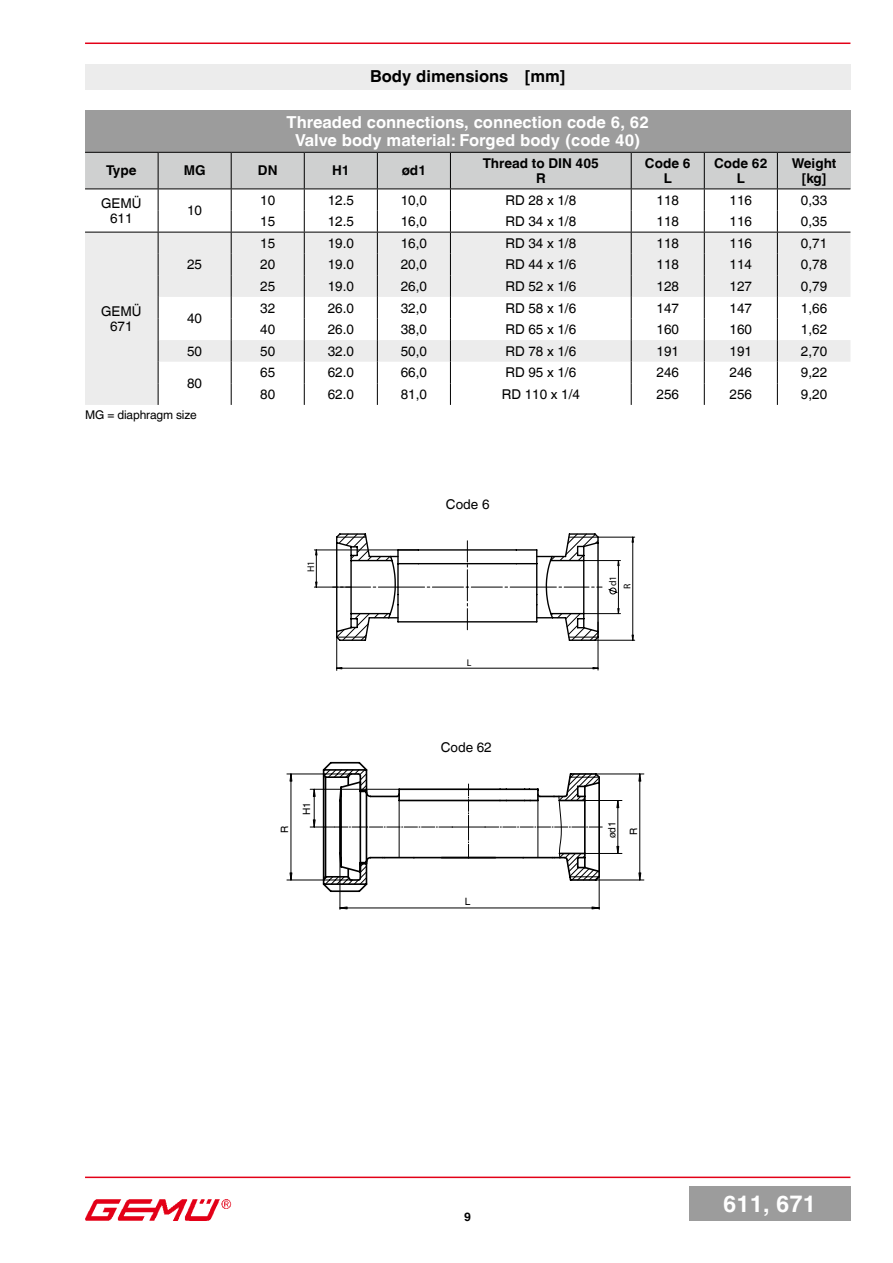
<style>
.page{position:relative;width:893px;height:1263px;background:#fff}
.page>*{position:absolute;margin:0;border:0;box-sizing:border-box;transform-origin:0 0}
.t1{font:700 23.25px "Helvetica World";color:#fff}
.t2{font:700 16.5px/18px "Helvetica World";color:#fff;text-align:center}
.t3{font:700 16.5px "Helvetica World";color:#000}
.t4{font:13.5px/15px "Helvetica World";color:#000;text-align:center}
.t5{font:700 13.5px/15px "Helvetica World";color:#000;text-align:center}
.t6{font:12px "Helvetica World";letter-spacing:-.01em;color:#000}
.t7{font:700 12px "Helvetica World";color:#000}
.t8{font:10.05px "Helvetica World";color:#000}
.t9{font:9.75px "Helvetica";color:#000}
</style>
<div class="page">
<hr style="left:85px;top:43px;width:765px;height:1px;background:#e30017">
<hr style="left:85px;top:1176px;width:765px;height:2px;background:#e30017">
<img style="left:85px;top:1199px;width:147px;height:21px">
<div style="left:689px;top:1186px;width:161px;height:34px;background:#9c9c9c"></div>
<hr style="left:632px;top:537px;width:1px;height:103px;background:#000">
<hr style="left:595px;top:640px;width:40px;height:1px;background:#000">
<hr style="left:598px;top:537px;width:37px;height:1px;background:#000">
<svg style="left:333px;top:533px;width:269px;height:109px"></svg>
<svg style="left:608px;top:587px;width:10px;height:7px"></svg>
<hr style="left:618px;top:560px;width:1px;height:54px;background:#000">
<hr style="left:584px;top:613px;width:36px;height:1px;background:#000">
<hr style="left:584px;top:560px;width:36px;height:1px;background:#000">
<hr style="left:337px;top:668px;width:261px;height:1px;background:#000">
<hr style="left:598px;top:622px;width:1px;height:48px;background:#000">
<hr style="left:336px;top:637px;width:1px;height:33px;background:#000">
<hr style="left:316px;top:550px;width:1px;height:37px;background:#000">
<hr style="left:314px;top:550px;width:104px;height:1px;background:#000">
<hr style="left:314px;top:587px;width:37px;height:1px;background:#000">
<hr style="left:340px;top:853px;width:1px;height:56px;background:#000">
<hr style="left:599px;top:877px;width:1px;height:32px;background:#000">
<hr style="left:340px;top:908px;width:259px;height:1px;background:#000">
<hr style="left:596px;top:774px;width:48px;height:1px;background:#000">
<hr style="left:596px;top:880px;width:48px;height:1px;background:#000">
<hr style="left:639px;top:774px;width:1px;height:106px;background:#000">
<hr style="left:585px;top:800px;width:37px;height:1px;background:#000">
<hr style="left:585px;top:853px;width:37px;height:1px;background:#000">
<hr style="left:617px;top:800px;width:1px;height:53px;background:#000">
<svg style="left:310px;top:761px;width:292px;height:132px"></svg>
<hr style="left:287px;top:774px;width:37px;height:1px;background:#000">
<hr style="left:287px;top:880px;width:37px;height:1px;background:#000">
<hr style="left:291px;top:774px;width:1px;height:106px;background:#000">
<div style="left:85px;top:64px;width:765px;height:25px;background:#ececec"></div>
<div style="left:85px;top:111px;width:765px;height:41px;background:#9c9c9c"></div>
<div style="left:777px;top:152px;width:73px;height:37px;background:#cfd0d0"></div>
<svg style="left:778px;top:233px;width:72px;height:129px;fill:#ececec"></svg>
<hr style="left:777px;top:152px;width:73px;height:1px;background:#000">
<hr style="left:777px;top:189px;width:73px;height:1px;background:#000">
<hr style="left:777px;top:232px;width:73px;height:1px;background:#000">
<svg style="left:85px;top:152px;width:693px;height:253px"></svg>
<p class="t3" style="left:370px;top:67px;width:197px">Body dimensions [mm]</p>
<p class="t2" style="left:287px;top:114px;width:364px">Threaded connections, connection code 6, 62<br>Valve body material: Forged body (code 40)</p>
<p class="t5" style="left:106px;top:163px;width:32px">Type</p>
<p class="t5" style="left:184px;top:163px;width:23px">MG</p>
<p class="t5" style="left:258px;top:163px;width:21px">DN</p>
<p class="t5" style="left:332px;top:163px;width:19px">H1</p>
<p class="t5" style="left:402px;top:163px;width:26px">ød1</p>
<p class="t5" style="left:483px;top:156px;width:118px">Thread to DIN 405<br>R</p>
<p class="t5" style="left:645px;top:156px;width:47px">Code 6<br>L</p>
<p class="t5" style="left:714px;top:156px;width:55px">Code 62<br>L</p>
<p class="t5" style="left:792px;top:156px;width:46px">Weight [kg]</p>
<p class="t4" style="left:101px;top:196px;width:42px">GEMÜ<br>611</p>
<p class="t4" style="left:187px;top:203px;width:17px">10</p>
<p class="t4" style="left:260px;top:192px;width:17px">10</p>
<p class="t4" style="left:328px;top:192px;width:28px">12.5</p>
<p class="t4" style="left:401px;top:192px;width:28px">10,0</p>
<p class="t4" style="left:505px;top:192px;width:72px">RD 28 x 1/8</p>
<p class="t4" style="left:656px;top:192px;width:24px">118</p>
<p class="t4" style="left:730px;top:192px;width:24px">116</p>
<p class="t4" style="left:801px;top:192px;width:28px">0,33</p>
<p class="t4" style="left:260px;top:214px;width:17px">15</p>
<p class="t4" style="left:328px;top:214px;width:28px">12.5</p>
<p class="t4" style="left:401px;top:214px;width:28px">16,0</p>
<p class="t4" style="left:505px;top:214px;width:72px">RD 34 x 1/8</p>
<p class="t4" style="left:656px;top:214px;width:24px">118</p>
<p class="t4" style="left:730px;top:214px;width:24px">116</p>
<p class="t4" style="left:801px;top:214px;width:28px">0,35</p>
<p class="t4" style="left:101px;top:304px;width:42px">GEMÜ<br>671</p>
<p class="t4" style="left:187px;top:257px;width:17px">25</p>
<p class="t4" style="left:187px;top:311px;width:17px">40</p>
<p class="t4" style="left:260px;top:236px;width:17px">15</p>
<p class="t4" style="left:328px;top:236px;width:28px">19.0</p>
<p class="t4" style="left:401px;top:236px;width:28px">16,0</p>
<p class="t4" style="left:505px;top:236px;width:72px">RD 34 x 1/8</p>
<p class="t4" style="left:656px;top:236px;width:24px">118</p>
<p class="t4" style="left:730px;top:236px;width:24px">116</p>
<p class="t4" style="left:801px;top:236px;width:28px">0,71</p>
<p class="t4" style="left:260px;top:257px;width:17px">20</p>
<p class="t4" style="left:328px;top:257px;width:28px">19.0</p>
<p class="t4" style="left:401px;top:257px;width:28px">20,0</p>
<p class="t4" style="left:505px;top:257px;width:72px">RD 44 x 1/6</p>
<p class="t4" style="left:656px;top:257px;width:24px">118</p>
<p class="t4" style="left:730px;top:257px;width:24px">114</p>
<p class="t4" style="left:801px;top:257px;width:28px">0,78</p>
<p class="t4" style="left:260px;top:279px;width:17px">25</p>
<p class="t4" style="left:328px;top:279px;width:28px">19.0</p>
<p class="t4" style="left:401px;top:279px;width:28px">26,0</p>
<p class="t4" style="left:505px;top:279px;width:72px">RD 52 x 1/6</p>
<p class="t4" style="left:656px;top:279px;width:24px">128</p>
<p class="t4" style="left:730px;top:279px;width:24px">127</p>
<p class="t4" style="left:801px;top:279px;width:28px">0,79</p>
<p class="t4" style="left:260px;top:300px;width:17px">32</p>
<p class="t4" style="left:328px;top:300px;width:28px">26.0</p>
<p class="t4" style="left:401px;top:300px;width:28px">32,0</p>
<p class="t4" style="left:505px;top:300px;width:72px">RD 58 x 1/6</p>
<p class="t4" style="left:656px;top:300px;width:24px">147</p>
<p class="t4" style="left:730px;top:300px;width:24px">147</p>
<p class="t4" style="left:801px;top:300px;width:28px">1,66</p>
<p class="t4" style="left:260px;top:322px;width:17px">40</p>
<p class="t4" style="left:328px;top:322px;width:28px">26.0</p>
<p class="t4" style="left:401px;top:322px;width:28px">38,0</p>
<p class="t4" style="left:505px;top:322px;width:72px">RD 65 x 1/6</p>
<p class="t4" style="left:656px;top:322px;width:24px">160</p>
<p class="t4" style="left:730px;top:322px;width:24px">160</p>
<p class="t4" style="left:801px;top:322px;width:28px">1,62</p>
<p class="t4" style="left:187px;top:344px;width:17px">50</p>
<p class="t4" style="left:260px;top:344px;width:17px">50</p>
<p class="t4" style="left:328px;top:344px;width:28px">32.0</p>
<p class="t4" style="left:401px;top:344px;width:28px">50,0</p>
<p class="t4" style="left:505px;top:344px;width:72px">RD 78 x 1/6</p>
<p class="t4" style="left:656px;top:344px;width:24px">191</p>
<p class="t4" style="left:730px;top:344px;width:24px">191</p>
<p class="t4" style="left:801px;top:344px;width:28px">2,70</p>
<p class="t4" style="left:187px;top:376px;width:17px">80</p>
<p class="t4" style="left:260px;top:365px;width:17px">65</p>
<p class="t4" style="left:328px;top:365px;width:28px">62.0</p>
<p class="t4" style="left:401px;top:365px;width:28px">66,0</p>
<p class="t4" style="left:505px;top:365px;width:72px">RD 95 x 1/6</p>
<p class="t4" style="left:656px;top:365px;width:24px">246</p>
<p class="t4" style="left:730px;top:365px;width:24px">246</p>
<p class="t4" style="left:801px;top:365px;width:28px">9,22</p>
<p class="t4" style="left:260px;top:387px;width:17px">80</p>
<p class="t4" style="left:328px;top:387px;width:28px">62.0</p>
<p class="t4" style="left:401px;top:387px;width:28px">81,0</p>
<p class="t4" style="left:502px;top:387px;width:80px">RD 110 x 1/4</p>
<p class="t4" style="left:656px;top:387px;width:24px">256</p>
<p class="t4" style="left:730px;top:387px;width:24px">256</p>
<p class="t4" style="left:801px;top:387px;width:28px">9,20</p>
<p class="t6" style="left:85px;top:408px;width:113px">MG = diaphragm size</p>
<p class="t9" style="left:306px;top:572px;width:13px;rotate:-90deg">H1</p>
<p class="t8" style="left:279px;top:832px;width:9px;rotate:-90deg">R</p>
<p class="t8" style="left:301px;top:815px;width:14px;rotate:-90deg">H1</p>
<p class="t4" style="left:446px;top:497px;width:45px">Code 6</p>
<p class="t9" style="left:467px;top:658px;width:6px">L</p>
<p class="t4" style="left:441px;top:740px;width:53px">Code 62</p>
<p class="t8" style="left:465px;top:895px;width:7px">L</p>
<p class="t7" style="left:464px;top:1209px;width:8px">9</p>
<p class="t9" style="left:608px;top:586px;width:12px;rotate:-90deg">d1</p>
<p class="t9" style="left:622px;top:589px;width:7px;rotate:-90deg">R</p>
<p class="t8" style="left:606px;top:838px;width:18px;rotate:-90deg">ød1</p>
<p class="t8" style="left:628px;top:835px;width:9px;rotate:-90deg">R</p>
<h1 class="t1" style="left:723px;top:1190px;width:95px">611, 671</h1>
</div>
